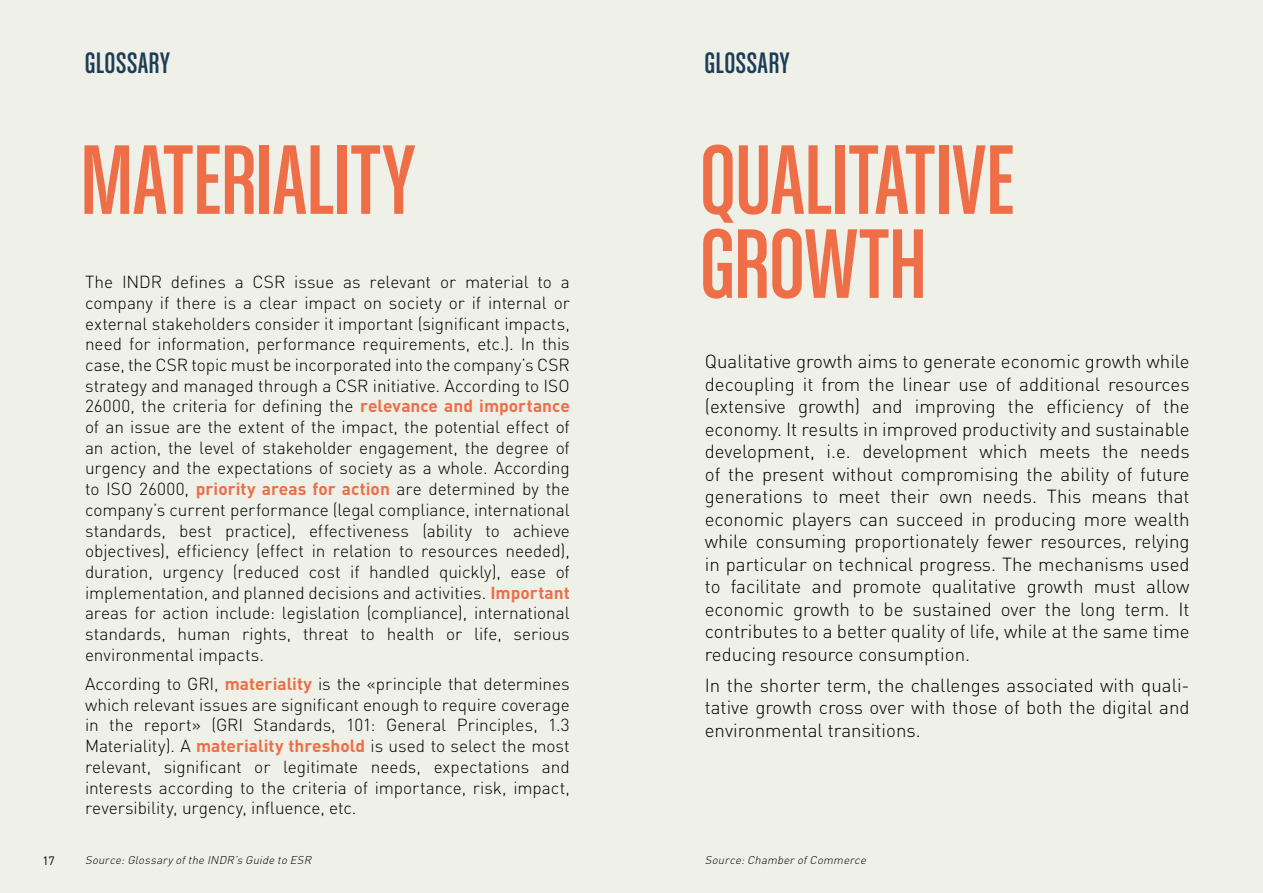
<style>
.page{position:relative;width:1263px;height:893px;background:#eff0e7}
.page>*{position:absolute;margin:0;border:0;box-sizing:border-box;transform-origin:0 0}
.t1{font:105px/84px "Chalet Comprime Cologne Eighty";letter-spacing:-.005em;color:#ed6e47}
.t2{font:31.5px "Chalet Comprime Cologne Eighty";letter-spacing:.02em;color:#1c3c58}
.t3{font:300 18.75px/22.5px "DIN";color:#000;text-align:justify}
.t4{font:300 17.25px/20.7px "DIN";letter-spacing:-.005em;color:#000;text-align:justify}
.t5{font:12px "DIN";color:#000}
.t6{font:italic 300 11.25px "DIN";color:#000}
.s1{font-weight:700;color:#ed6e47}
</style>
<div class="page">
<p class="t5" style="left:43px;top:853px;width:14px">17</p>
<h2 class="t2" style="left:85px;top:46px;width:86px">GLOSSARY</h2>
<h1 class="t1" style="left:80px;top:136px;width:337px">MATERIALITY</h1>
<p class="t4" style="left:85px;top:271px;width:486px">The INDR defines a CSR issue as relevant or material to a company if there is a clear impact on society or if internal or external stakeholders consider it important (significant impacts, need for information, performance requirements, etc.). In this case, the CSR topic must be incorporated into the company’s CSR strategy and managed through a CSR initiative. According to ISO 26000, the criteria for defining the <span class="s1">relevance and importance </span>of an issue are the extent of the impact, the potential effect of an action, the level of stakeholder engagement, the degree of urgency and the expectations of society as a whole. According to ISO 26000, <span class="s1">priority areas for action</span> are determined by the company’s current performance (legal compliance, international standards, best practice), effectiveness (ability to achieve objectives), efficiency (effect in relation to resources needed), duration, urgency (reduced cost if handled quickly), ease of implementation, and planned decisions and activities. <span class="s1">Important </span>areas for action include: legislation (compliance), international standards, human rights, threat to health or life, serious environmental impacts.</p>
<p class="t4" style="left:85px;top:673px;width:486px">According to GRI, <span class="s1">materiality</span> is the «principle that determines which relevant issues are significant enough to require coverage in the report» (GRI Standards, 101: General Principles, 1.3<br>Materiality). A <span class="s1">materiality threshold</span> is used to select the most relevant, significant or legitimate needs, expectations and interests according to the criteria of importance, risk, impact, reversibility, urgency, influence, etc.</p>
<p class="t6" style="left:85px;top:853px;width:231px">Source:Glossaryofthe INDR’s Guide to ESR</p>
<h2 class="t2" style="left:705px;top:46px;width:86px">GLOSSARY</h2>
<h1 class="t1" style="left:699px;top:136px;width:316px">QUALITATIVE<br>GROWTH</h1>
<p class="t3" style="left:705px;top:350px;width:486px">Qualitative growth aims to generate economic growth while decoupling it from the linear use of additional resources (extensive growth) and improving the efficiency of the economy. It results in improved productivity and sustainable development, i.e. development which meets the needs of the present without compromising the ability of future generations to meet their own needs. This means that economic players can succeed in producing more wealth while consuming proportionately fewer resources, relying in particular on technical progress. The mechanisms used to facilitate and promote qualitative growth must allow economic growth to be sustained over the long term. It contributes to a better quality of life, while at the same time reducing resource consumption.</p>
<p class="t3" style="left:705px;top:673px;width:486px">In the shorter term, the challenges associated with quali&shy;tative growth cross over with those of both the digital and environmental transitions.</p>
<p class="t6" style="left:705px;top:853px;width:165px">Source:ChamberofCommerce</p>
</div>
